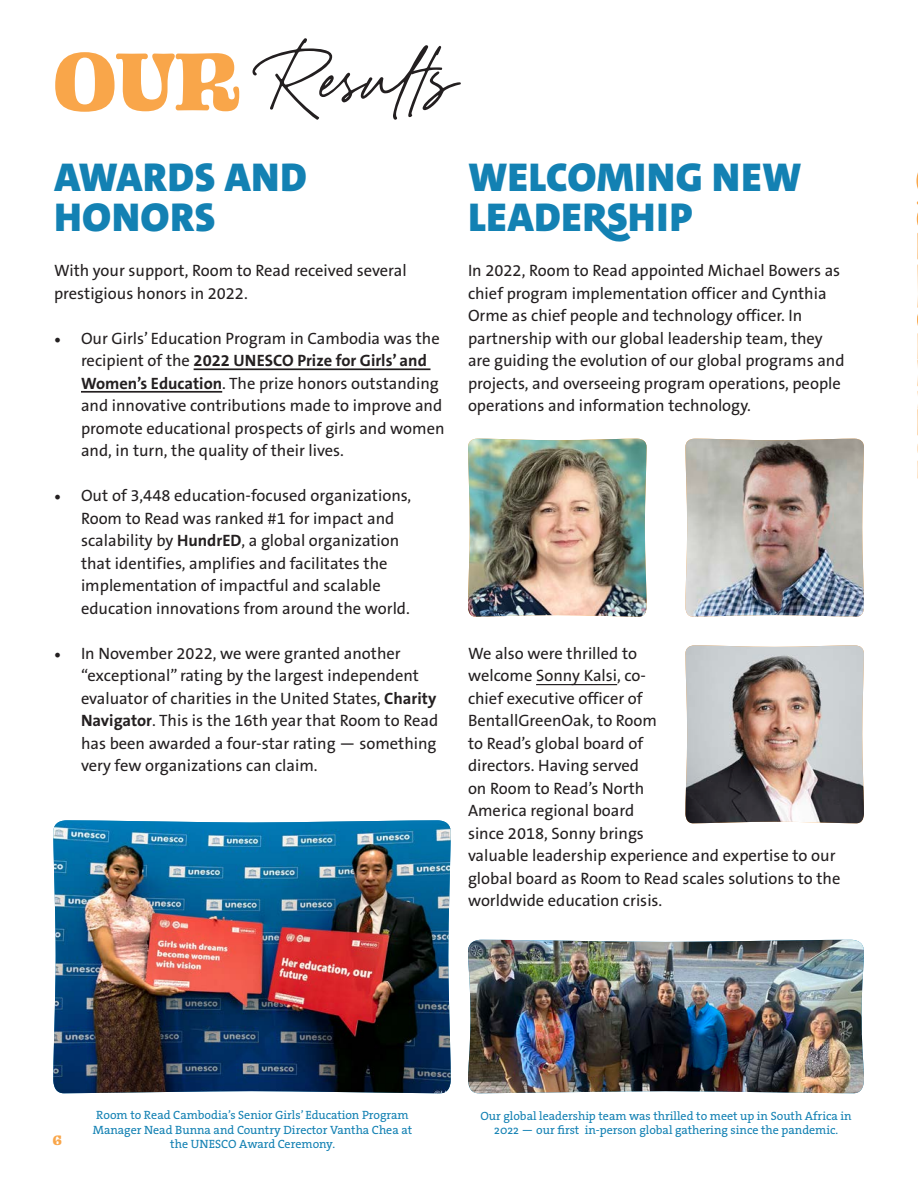
<style>
.page{position:relative;width:918px;height:1188px;background:#fff}
.page>*{position:absolute;margin:0;border:0;box-sizing:border-box;transform-origin:0 0}
.t1{font:90.3px "Golden Hopes";color:#231f20}
.t2{font:900 40.5px/40.5px "The Sans C4 s";letter-spacing:.02em;color:#1381b3}
.t3{font:16.5px/22.5px "The Sans B5 Plain";color:#231f20}
.t4{font:15px "Ohno Blazeface 12 Point";color:#f9a64a}
.t5{font:12px/14.4px "The Serif HP5 Plain";color:#1381b3;text-align:center}
.s1{font-family:"Ohno Blazeface 12 Point";color:#f9a64a}
.s2{font-family:"Minion Pro";font-size:18px}
.s3{font-family:"The Sans B7";font-weight:700}
</style>
<div class="page">
<hr style="left:194px;top:368px;width:236px;height:2px;background:#231f20">
<hr style="left:81px;top:391px;width:141px;height:2px;background:#231f20">
<img style="left:53px;top:820px;width:398px;height:273px">
<img style="left:468px;top:940px;width:396px;height:153px">
<svg style="left:916px;top:172px;width:2px;height:307px"></svg>
<hr style="left:536px;top:684px;width:81px;height:1px;background:#231f20">
<img style="left:468px;top:438px;width:179px;height:179px">
<img style="left:685px;top:438px;width:179px;height:179px">
<img style="left:685px;top:645px;width:179px;height:178px">
<p class="t1" style="left:52px;top:17px;width:406px"><span class="s1">OUR</span> Results</p>
<p class="t2" style="left:54px;top:157px;width:254px">AWARDS AND<br>HONORS</p>
<p class="t3" style="left:54px;top:260px;width:354px">With your support, Room to Read received several prestigious honors in 2022.</p>
<p class="t3" style="left:81px;top:327px;width:365px;text-indent:-27px"><span class="s2">•</span> Our Girls’ Education Program in Cambodia was the recipient of the <span class="s3">2022 UNESCO Prize for Girls’ and Women’s Education</span>. The prize honors outstanding and innovative contributions made to improve and promote educational prospects of girls and women and, in turn, the quality of their lives.</p>
<p class="t3" style="left:81px;top:485px;width:332px;text-indent:-27px"><span class="s2">•</span> Out of 3,448 education-focused organizations, Room to Read was ranked #1 for impact and scalability by <span class="s3">HundrED</span>, a global organization that identifies, amplifies and facilitates the implementation of impactful and scalable education innovations from around the world.</p>
<p class="t3" style="left:81px;top:642px;width:359px;text-indent:-27px"><span class="s2">•</span> In November 2022, we were granted another “exceptional” rating by the largest independent evaluator of charities in the United States, <span class="s3">Charity Navigator</span>. This is the 16th year that Room to Read has been awarded a four-star rating — something very few organizations can claim.</p>
<p class="t2" style="left:468px;top:157px;width:335px">WELCOMING NEW<br>LEADERSHIP</p>
<p class="t3" style="left:468px;top:260px;width:378px">In 2022, Room to Read appointed Michael Bowers as chief program implementation officer and Cynthia Orme as chief people and technology officer. In partnership with our global leadership team, they are guiding the evolution of our global programs and projects, and overseeing program operations, people operations and information technology.</p>
<p class="t3" style="left:468px;top:642px;width:374px">We also were thrilled to<br>welcome Sonny Kalsi, co-<br>chief executive officer of<br>BentallGreenOak, to Room<br>to Read’s global board of<br>directors. Having served<br>on Room to Read’s North<br>America regional board<br>since 2018, Sonny brings<br>valuable leadership experience and expertise to our global board as Room to Read scales solutions to the worldwide education crisis.</p>
<p class="t5" style="left:93px;top:1108px;width:321px;text-align:left">Room to Read Cambodia’s Senior Girls’ Education Program<br>Manager Nead Bunna and Country Director Vantha Chea at</p>
<p class="t4" style="left:53px;top:1131px;width:10px">6</p>
<p class="t5" style="left:170px;top:1137px;width:166px">the UNESCO Award Ceremony.</p>
<p class="t5" style="left:480px;top:1108px;width:373px">Our global leadership team was thrilled to meet up in South Africa in<br>2022 — our first in-person global gathering since the pandemic.</p>
</div>
